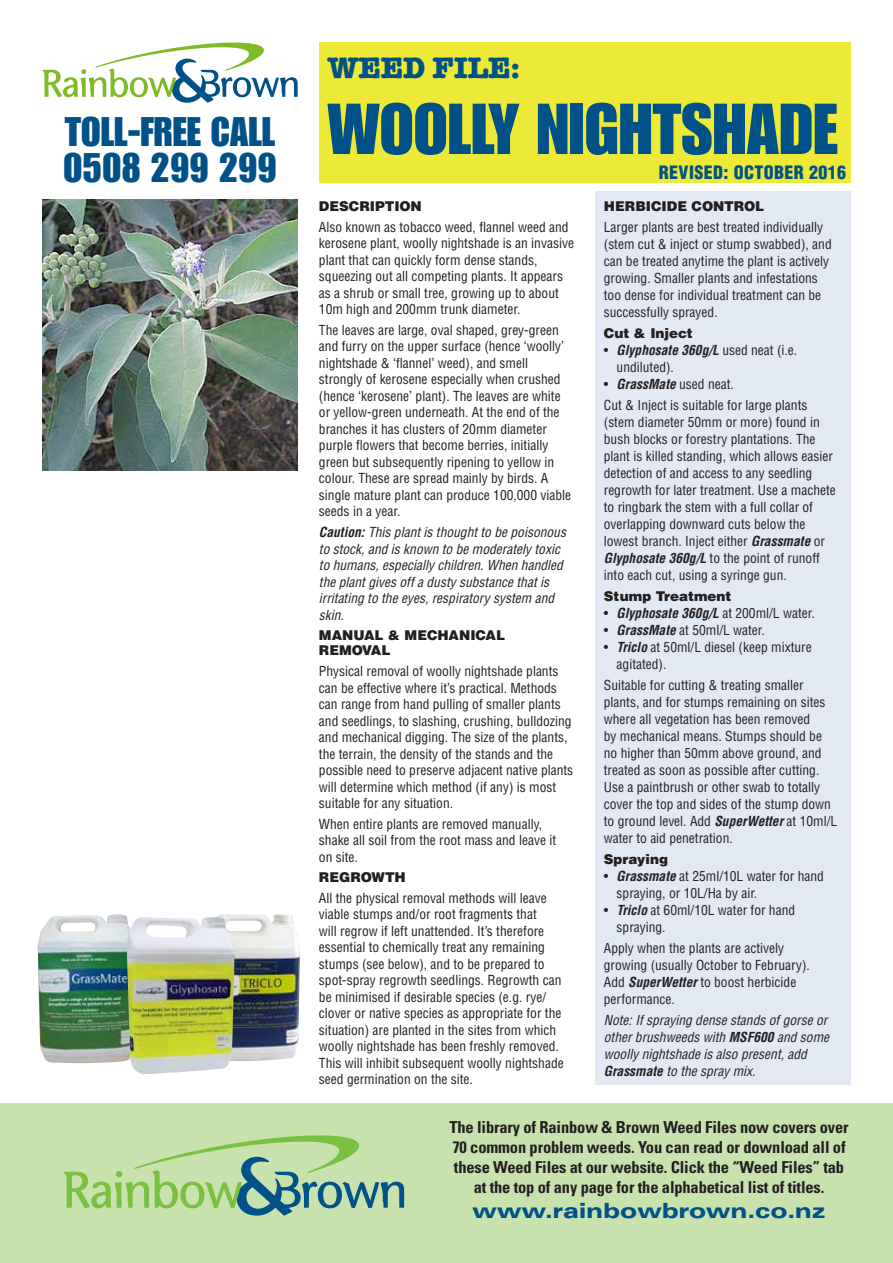
<style>
.page{position:relative;width:893px;height:1263px;background:#fff}
.page>*{position:absolute;margin:0;border:0;box-sizing:border-box;transform-origin:0 0}
.t1{font:70.5px "Impact";color:#005187}
.t2{font:40.5px "Impact";color:#005187}
.t3{font:700 30px "American Typewriter";color:#005187}
.t4{font:900 expanded 21px "Univers";letter-spacing:-.01em;color:#005288}
.t5{font:900 condensed 18px "Helvetica";letter-spacing:.02em;color:#005288}
.t6{font:700 condensed 16.5px/19.8px "Univers";letter-spacing:-.01em;color:#231f20;text-align:center}
.t7{font:condensed 13.5px/16.5px "Helvetica";color:#231f20}
.t8{font:italic condensed 13.5px/16.5px "Helvetica";color:#231f20}
.t9{font:900 13.5px/15.8px "Helvetica";color:#231f20}
.s1{font-weight:700}
.s2{font-weight:700;font-style:italic}
</style>
<div class="page">
<img style="left:37px;top:914px;width:90px;height:149px">
<img style="left:217px;top:914px;width:83px;height:147px">
<div style="left:319px;top:43px;width:531px;height:140px;background:#ede937"></div>
<svg style="left:43px;top:42px;width:255px;height:61px"></svg>
<img style="left:43px;top:200px;width:255px;height:270px">
<div style="left:595px;top:191px;width:255px;height:893px;background:#e3e9f3"></div>
<div style="left:0;top:1103px;width:893px;height:160px;background:#c8e2ae"></div>
<svg style="left:64px;top:1135px;width:340px;height:80px"></svg>
<img style="left:127px;top:917px;width:108px;height:158px">
<h3 class="t3" style="left:327px;top:50px;width:194px">WEED FILE:</h3>
<h1 class="t1" style="left:63px;top:88px;width:776px"><sub>0508</sub> <sub>299</sub> <sub>299</sub> WOOLLY NIGHTSHADE</h1>
<p class="t9" style="left:319px;top:198px;width:104px">DESCRIPTION</p>
<p class="t7" style="left:319px;top:218px;width:257px">Also known as tobacco weed, flannel weed and kerosene plant, woolly nightshade is an invasive plant that can quickly form dense stands, squeezing out all competing plants. It appears as a shrub or small tree, growing up to about 10m high and 200mm trunk diameter.</p>
<p class="t7" style="left:319px;top:321px;width:254px">The leaves are large, oval shaped, grey-green and furry on the upper surface (hence ‘woolly’ nightshade &amp; ‘flannel’ weed), and smell strongly of kerosene especially when crushed (hence ‘kerosene’ plant). The leaves are white or yellow-green underneath. At the end of the branches it has clusters of 20mm diameter purple flowers that become berries, initially green but subsequently ripening to yellow in colour. These are spread mainly by birds. A single mature plant can produce 100,000 viable seeds in a year.</p>
<p class="t8" style="left:319px;top:524px;width:249px"><span class="s1">Caution:</span> This plant is thought to be poisonous to stock, and is known to be moderately toxic to humans, especially children. When handled the plant gives off a dusty substance that is irritating to the eyes, respiratory system and skin.</p>
<p class="t9" style="left:319px;top:626px;width:188px">MANUAL &amp; MECHANICAL<br>REMOVAL</p>
<p class="t7" style="left:319px;top:663px;width:256px">Physical removal of woolly nightshade plants can be effective where it’s practical. Methods can range from hand pulling of smaller plants and seedlings, to slashing, crushing, bulldozing and mechanical digging. The size of the plants, the terrain, the density of the stands and the possible need to preserve adjacent native plants will determine which method (if any) is most suitable for any situation.</p>
<p class="t7" style="left:319px;top:815px;width:239px">When entire plants are removed manually, shake all soil from the root mass and leave it on site.</p>
<p class="t9" style="left:319px;top:869px;width:88px">REGROWTH</p>
<p class="t7" style="left:319px;top:889px;width:246px">All the physical removal methods will leave viable stumps and/or root fragments that<br>will regrow if left unattended. It’s therefore essential to chemically treat any remaining stumps (see below), and to be prepared to spot-spray regrowth seedlings. Regrowth can be minimised if desirable species (e.g. rye/ clover or native species as appropriate for the situation) are planted in the sites from which woolly nightshade has been freshly removed.<br>This will inhibit subsequent woolly nightshade seed germination on the site.</p>
<h2 class="t2" style="left:65px;top:108px;width:212px">TOLL-FREE CALL</h2>
<h3 class="t5" style="left:659px;top:161px;width:189px">REVISED: OCTOBER 2016</h3>
<p class="t9" style="left:604px;top:198px;width:162px">HERBICIDE CONTROL</p>
<p class="t7" style="left:604px;top:218px;width:229px;line-height:17px">Larger plants are best treated individually (stem cut &amp; inject or stump swabbed), and can be treated anytime the plant is actively growing. Smaller plants and infestations too dense for individual treatment can be successfully sprayed.</p>
<p class="t9" style="left:604px;top:325px;width:90px">Cut &amp; Inject</p>
<p class="t7" style="left:617px;top:341px;width:182px;line-height:17px;text-indent:-13px">• <span class="s2">Glyphosate 360g/L</span> used neat (i.e. undiluted).</p>
<p class="t7" style="left:604px;top:373px;width:205px;line-height:21.1px">• <span class="s2">GrassMate</span> used neat.<br>Cut &amp; Inject is suitable for large plants</p>
<p class="t7" style="left:604px;top:413px;width:234px;line-height:17px">(stem diameter 50mm or more) found in bush blocks or forestry plantations. The plant is killed standing, which allows easier detection of and access to any seedling regrowth for later treatment. Use a machete to ringbark the stem with a full collar of overlapping downward cuts below the lowest branch. Inject either <span class="s2">Grassmate</span> or <span class="s2">Glyphosate 360g/L</span> to the point of runoff into each cut, using a syringe gun.</p>
<p class="t9" style="left:604px;top:588px;width:129px">Stump Treatment</p>
<p class="t7" style="left:604px;top:604px;width:212px">• <span class="s2">Glyphosate 360g/L</span> at 200ml/L water.</p>
<p class="t7" style="left:604px;top:621px;width:162px">• <span class="s2">GrassMate</span> at 50ml/L water.</p>
<p class="t7" style="left:617px;top:638px;width:197px;line-height:17px;text-indent:-13px">• <span class="s2">Triclo</span> at 50ml/L diesel (keep mixture agitated).</p>
<p class="t7" style="left:604px;top:676px;width:235px;line-height:17px">Suitable for cutting &amp; treating smaller plants, and for stumps remaining on sites where all vegetation has been removed<br>by mechanical means. Stumps should be no higher than 50mm above ground, and treated as soon as possible after cutting.<br>Use a paintbrush or other swab to totally cover the top and sides of the stump down to ground level. Add <span class="s2">SuperWetter</span> at 10ml/L water to aid penetration.</p>
<p class="t9" style="left:604px;top:851px;width:66px">Spraying</p>
<p class="t7" style="left:617px;top:867px;width:209px;line-height:17px;text-indent:-13px">• <span class="s2">Grassmate</span> at 25ml/10L water for hand spraying, or 10L/Ha by air.</p>
<p class="t7" style="left:617px;top:901px;width:180px;line-height:17px;text-indent:-13px">• <span class="s2">Triclo</span> at 60ml/10L water for hand spraying.</p>
<p class="t7" style="left:604px;top:939px;width:208px;line-height:17px">Apply when the plants are actively growing (usually October to February).<br>Add <span class="s2">SuperWetter</span> to boost herbicide performance.</p>
<p class="t8" style="left:604px;top:1011px;width:227px;line-height:17px">Note: If spraying dense stands of gorse or other brushweeds with <span class="s1">MSF600</span> and some woolly nightshade is also present, add <span class="s1">Grassmate</span> to the spray mix.</p>
<p class="t6" style="left:449px;top:1117px;width:401px">The library of Rainbow &amp; Brown Weed Files now covers over 70 common problem weeds. You can read or download all of these Weed Files at our website. Click the “Weed Files” tab at the top of any page for the alphabetical list of titles.</p>
<h3 class="t4" style="left:472px;top:1198px;width:355px">www.rainbowbrown.co.nz</h3>
</div>
